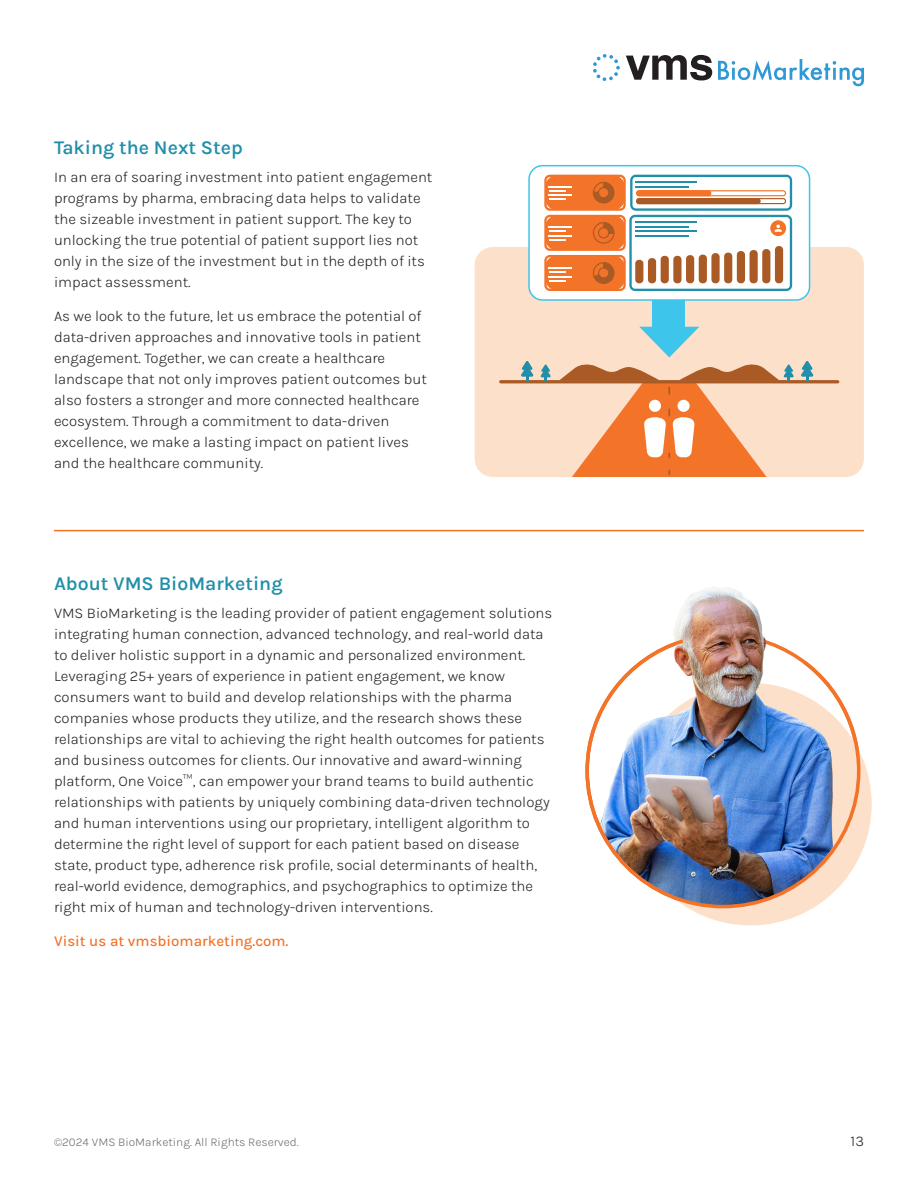
<style>
.page{position:relative;width:918px;height:1188px;background:#fff}
.page>*{position:absolute;margin:0;border:0;box-sizing:border-box;transform-origin:0 0}
.subhead{font:600 19.5px "Karla";color:#218fa9}
.body{font:300 15px/21px "Karla";color:#231f20}
.body-2{font:500 15px "Karla";color:#f37328}
.t1{font:300 12px "Karla";color:#6c6d70}
</style>
<div class="page">
<svg style="left:718px;top:59px;width:146px;height:27px"></svg>
<svg style="left:626px;top:55px;width:86px;height:25px"></svg>
<svg style="left:593px;top:54px;width:27px;height:27px"></svg>
<hr style="left:54px;top:530px;width:810px;height:1px;background:#f37328">
<div style="left:629px;top:683px;width:243px;height:242px;background:#fde0c9;border-radius:50%"></div>
<img style="left:673px;top:586px;width:91px;height:51px">
<img style="left:585px;top:637px;width:277px;height:273px">
<div style="left:475px;top:247px;width:389px;height:230px;background:#fde0c9;border-radius:18px"></div>
<hr style="left:501px;top:380px;width:337px;height:3px;background:#aa5a25">
<svg style="left:540px;top:364px;width:11px;height:16px"></svg>
<svg style="left:521px;top:361px;width:13px;height:19px"></svg>
<svg style="left:801px;top:361px;width:13px;height:19px"></svg>
<div style="left:652px;top:285px;width:32px;height:47px;background:#3dc5ec"></div>
<svg style="left:559px;top:327px;width:235px;height:150px"></svg>
<div style="left:529px;top:166px;width:281px;height:134px;background:#fff;border-radius:14px"></div>
<div style="left:528px;top:165px;width:282px;height:136px;border:2px solid #3dc5ec;border-radius:14px"></div>
<svg style="left:544px;top:175px;width:248px;height:116px"></svg>
<p class="subhead" style="left:54px;top:135px;width:190px">Taking the Next Step</p>
<p class="body" style="left:54px;top:166px;width:380px">In an era of soaring investment into patient engagement programs by pharma, embracing data helps to validate the sizeable investment in patient support. The key to unlocking the true potential of patient support lies not only in the size of the investment but in the depth of its impact assessment.</p>
<p class="body" style="left:54px;top:305px;width:374px">As we look to the future, let us embrace the potential of data-driven approaches and innovative tools in patient engagement. Together, we can create a healthcare landscape that not only improves patient outcomes but also fosters a stronger and more connected healthcare ecosystem. Through a commitment to data-driven excellence, we make a lasting impact on patient lives and the healthcare community.</p>
<p class="subhead" style="left:54px;top:571px;width:230px">About VMS BioMarketing</p>
<p class="body" style="left:54px;top:602px;width:500px">VMS BioMarketing is the leading provider of patient engagement solutions integrating human connection, advanced technology, and real-world data to deliver holistic support in a dynamic and personalized environment.<br>Leveraging 25+ years of experience in patient engagement, we know consumers want to build and develop relationships with the pharma companies whose products they utilize, and the research shows these relationships are vital to achieving the right health outcomes for patients and business outcomes for clients. Our innovative and award-winning platform, One Voice™, can empower your brand teams to build authentic relationships with patients by uniquely combining data-driven technology and human interventions using our proprietary, intelligent algorithm to determine the right level of support for each patient based on disease state, product type, adherence risk profile, social determinants of health, real-world evidence, demographics, and psychographics to optimize the right mix of human and technology-driven interventions.</p>
<p class="body-2" style="left:54px;top:932px;width:236px">Visit us at vmsbiomarketing.com.</p>
<p class="t1" style="left:54px;top:1134px;width:246px">©2024 VMS BioMarketing. All Rights Reserved.</p>
<p class="body" style="left:851px;top:1130px;width:15px">13</p>
</div>
